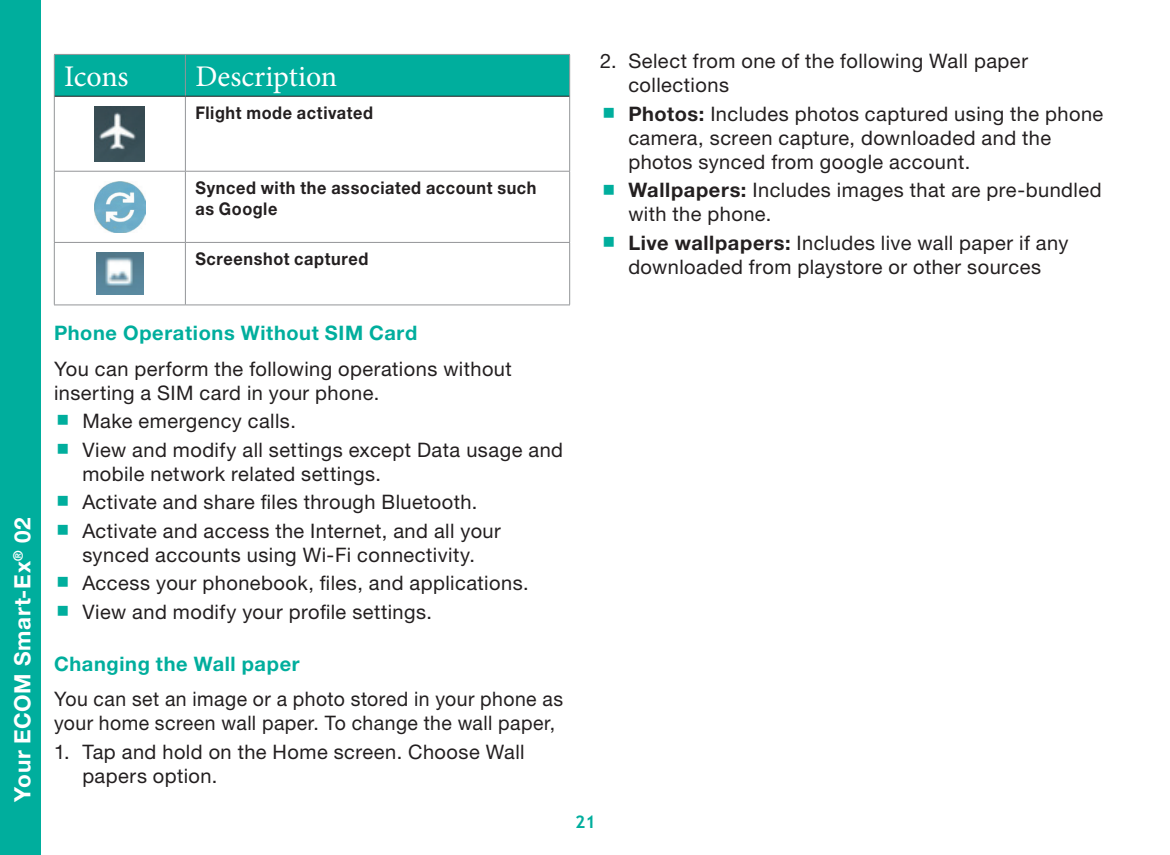
<style>
.page{position:relative;width:1170px;height:855px;background:#fff}
.page>*{position:absolute;margin:0;border:0;box-sizing:border-box;transform-origin:0 0}
.t1{font:30px "Minion Pro";color:#fff}
.t2{font:700 22.5px "Helvetica Neue LTW1 G";letter-spacing:.03em;color:#fff}
.t3{font:20px/24px "Helvetica Neue LTW1 G";letter-spacing:.025em;color:#231f20}
.t4{font:700 20px "Helvetica Neue LTW1 G";letter-spacing:.035em;color:#00ae9d}
.t5{font:700 17.5px/21px "Helvetica Neue LTW1 G";letter-spacing:.035em;color:#231f20;scale:.93 1}
.t6{font:700 17.5px "Trebuchet MS";color:#00ae9d}
.s1{font-weight:700}
</style>
<div class="page">
<div style="left:0;top:0;width:40px;height:855px;background:#00ae9d"></div>
<div style="left:55px;top:55px;width:514px;height:41px;background:#00ae9d"></div>
<hr style="left:185px;top:55px;width:1px;height:41px;background:#939598">
<hr style="left:54px;top:96px;width:1px;height:75px;background:#939598">
<hr style="left:185px;top:97px;width:1px;height:74px;background:#939598">
<hr style="left:569px;top:96px;width:1px;height:75px;background:#939598">
<hr style="left:54px;top:171px;width:131px;height:1px;background:#939598">
<hr style="left:54px;top:172px;width:1px;height:70px;background:#939598">
<hr style="left:185px;top:171px;width:385px;height:1px;background:#939598">
<hr style="left:185px;top:172px;width:1px;height:70px;background:#939598">
<hr style="left:569px;top:172px;width:1px;height:70px;background:#939598">
<hr style="left:54px;top:242px;width:131px;height:1px;background:#939598">
<hr style="left:54px;top:243px;width:1px;height:62px;background:#939598">
<hr style="left:185px;top:242px;width:385px;height:1px;background:#939598">
<hr style="left:185px;top:243px;width:1px;height:62px;background:#939598">
<hr style="left:569px;top:243px;width:1px;height:62px;background:#939598">
<hr style="left:54px;top:304px;width:131px;height:1px;background:#939598">
<hr style="left:185px;top:304px;width:385px;height:1px;background:#939598">
<hr style="left:54px;top:54px;width:131px;height:1px;background:#939598">
<hr style="left:54px;top:55px;width:1px;height:41px;background:#939598">
<hr style="left:185px;top:54px;width:385px;height:1px;background:#939598">
<hr style="left:569px;top:55px;width:1px;height:41px;background:#939598">
<hr style="left:55px;top:96px;width:130px;height:1px;background:#231f20">
<hr style="left:185px;top:96px;width:384px;height:1px;background:#231f20">
<img style="left:95px;top:106px;width:50px;height:55px">
<img style="left:94px;top:181px;width:51px;height:51px">
<img style="left:96px;top:252px;width:48px;height:43px">
<p class="t2" style="left:9px;top:802px;width:285px;rotate:-90deg">Your ECOM Smart-Ex<sup>®</sup> 02</p>
<h1 class="t1" style="left:64px;top:57px;width:66px">Icons</h1>
<h1 class="t1" style="left:195px;top:57px;width:143px">Description</h1>
<p class="t5" style="left:195px;top:102px;width:193px">Flight mode activated</p>
<p class="t5" style="left:195px;top:177px;width:368px">Synced with the associated account such as Google</p>
<p class="t5" style="left:195px;top:248px;width:187px">Screenshot captured</p>
<p class="t3" style="left:628px;top:49px;width:401px;text-indent:-28px">2. Select from one of the following Wall paper collections</p>
<p class="t3" style="left:628px;top:102px;width:476px"><span class="s1">Photos:</span> Includes photos captured using the phone camera, screen capture, downloaded and the photos synced from google account.</p>
<p class="t3" style="left:628px;top:178px;width:475px"><span class="s1">Wallpapers:</span> Includes images that are pre-bundled with the phone.</p>
<p class="t3" style="left:628px;top:231px;width:442px"><span class="s1">Live wallpapers:</span> Includes live wall paper if any downloaded from playstore or other sources</p>
<p class="t4" style="left:54px;top:321px;width:365px">Phone Operations Without SIM Card</p>
<p class="t3" style="left:54px;top:356px;width:459px">You can perform the following operations without inserting a SIM card in your phone.</p>
<p class="t3" style="left:82px;top:407px;width:482px;line-height:28.5px">Make emergency calls.<br>View and modify all settings except Data usage and</p>
<p class="t3" style="left:82px;top:459px;width:420px;line-height:28.5px">mobile network related settings.<br>Activate and share files through Bluetooth.<br>Activate and access the Internet, and all your</p>
<p class="t3" style="left:82px;top:540px;width:448px;line-height:28.5px">synced accounts using Wi-Fi connectivity.<br>Access your phonebook, files, and applications.<br>View and modify your profile settings.</p>
<p class="t4" style="left:54px;top:652px;width:247px">Changing the Wall paper</p>
<p class="t3" style="left:54px;top:687px;width:511px">You can set an image or a photo stored in your phone as your home screen wall paper. To change the wall paper,</p>
<p class="t3" style="left:82px;top:740px;width:444px;text-indent:-28px">1. Tap and hold on the Home screen. Choose Wall papers option.</p>
<p class="t6" style="left:575px;top:811px;width:22px">21</p>
</div>
